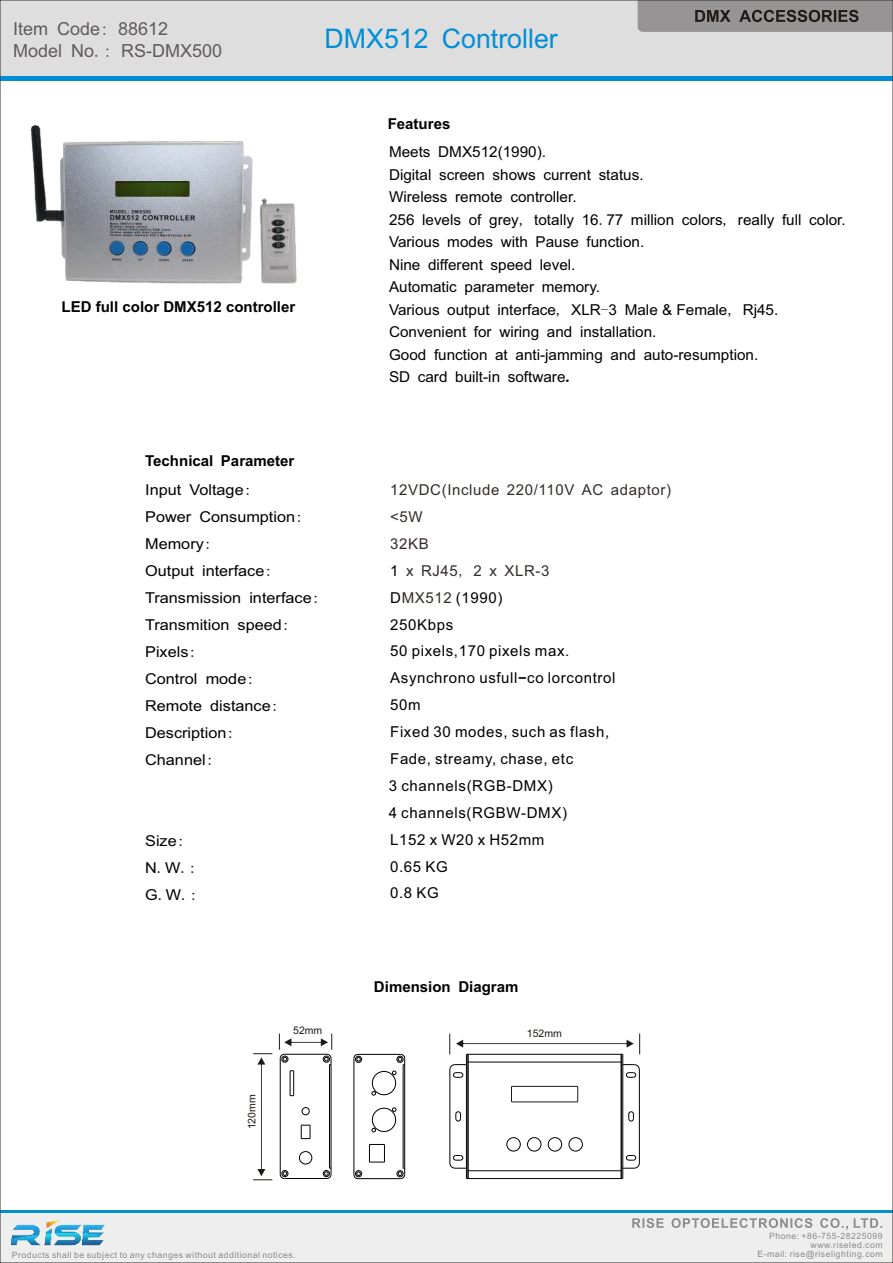
<style>
.page{position:relative;width:893px;height:1263px;background:#fff}
.page>*{position:absolute;margin:0;border:0;box-sizing:border-box;transform-origin:0 0}
.t1{font:27px "Arial";color:#008fd7}
.t2{font:18px/22.5px "Arial";color:#615c5c}
.t3{font:15px/22.5px "Arial";color:#000}
.t4{font:15px/26.8px "Arial";letter-spacing:.04em;color:#000}
.t5{font:15px/27px "Arial";color:#000;scale:1.08 1}
.t6{font:700 15px/29.1px "Arial";color:#000}
.t7{font:15px/27px "Sim Sun";color:#000;scale:1.08 1}
.t8{font:10.5px "Arial";color:#1f1a17}
.t9{font:8.7px/8.9px "Arial";letter-spacing:.055em;color:#8b8b8c;text-align:right}
.s1{font-family:"Sim Sun"}
.s2{font-weight:400}
.s3{font-family:"Sim Sun";font-weight:400}
.s4{font-family:"Arial"}
.s5{font-family:"FZBANGSHUXINGJW GB1 0"}
.s6{color:#332c2b}
.s7{font-family:"Sim Sun";color:#332c2b}
</style>
<div class="page">
<hr style="left:354px;top:1058px;width:1px;height:116px;background:#000">
<hr style="left:404px;top:1058px;width:1px;height:116px;background:#000">
<hr style="left:403px;top:1065px;width:1px;height:103px;background:#000">
<hr style="left:358px;top:1054px;width:43px;height:1px;background:#000">
<hr style="left:358px;top:1178px;width:43px;height:1px;background:#000">
<svg style="left:354px;top:1172px;width:7px;height:7px"></svg>
<svg style="left:398px;top:1168px;width:7px;height:11px"></svg>
<svg style="left:354px;top:1054px;width:7px;height:7px"></svg>
<svg style="left:369px;top:1144px;width:16px;height:19px"></svg>
<div style="left:372px;top:1071px;width:24px;height:24px;border:1px solid #000;border-radius:50%"></div>
<svg style="left:392px;top:1071px;width:4px;height:4px"></svg>
<svg style="left:372px;top:1091px;width:4px;height:4px"></svg>
<div style="left:372px;top:1108px;width:24px;height:24px;border:1px solid #000;border-radius:50%"></div>
<svg style="left:372px;top:1128px;width:4px;height:4px"></svg>
<div style="left:355px;top:1170px;width:7px;height:7px;border:1px solid #000;border-radius:50%"></div>
<div style="left:397px;top:1170px;width:6px;height:7px;border:1px solid #000;border-radius:50%"></div>
<svg style="left:397px;top:1054px;width:8px;height:11px"></svg>
<div style="left:355px;top:1056px;width:7px;height:6px;border:1px solid #000;border-radius:50%"></div>
<hr style="left:280px;top:1058px;width:1px;height:116px;background:#000">
<hr style="left:331px;top:1058px;width:1px;height:116px;background:#000">
<hr style="left:329px;top:1064px;width:1px;height:104px;background:#000">
<hr style="left:284px;top:1178px;width:43px;height:1px;background:#000">
<svg style="left:280px;top:1171px;width:6px;height:8px"></svg>
<svg style="left:324px;top:1168px;width:7px;height:11px"></svg>
<div style="left:302px;top:1107px;width:7px;height:8px;border:1px solid #000;border-radius:50%"></div>
<svg style="left:301px;top:1125px;width:10px;height:14px"></svg>
<div style="left:299px;top:1151px;width:13px;height:13px;border:1px solid #000;border-radius:50%"></div>
<div style="left:282px;top:1170px;width:6px;height:7px;border:1px solid #000;border-radius:50%"></div>
<div style="left:323px;top:1170px;width:7px;height:7px;border:1px solid #000;border-radius:50%"></div>
<hr style="left:468px;top:1178px;width:153px;height:1px;background:#000">
<div style="left:507px;top:1137px;width:13px;height:14px;border:1px solid #000;border-radius:50%"></div>
<div style="left:527px;top:1137px;width:14px;height:14px;border:1px solid #000;border-radius:50%"></div>
<div style="left:548px;top:1137px;width:14px;height:14px;border:1px solid #000;border-radius:50%"></div>
<div style="left:569px;top:1137px;width:14px;height:14px;border:1px solid #000;border-radius:50%"></div>
<hr style="left:468px;top:1170px;width:153px;height:1px;background:#000">
<hr style="left:468px;top:1062px;width:153px;height:1px;background:#000">
<hr style="left:622px;top:1054px;width:1px;height:124px;background:#000">
<hr style="left:621px;top:1054px;width:1px;height:124px;background:#000">
<hr style="left:639px;top:1070px;width:1px;height:93px;background:#000">
<svg style="left:623px;top:1155px;width:17px;height:14px"></svg>
<svg style="left:623px;top:1064px;width:17px;height:14px"></svg>
<svg style="left:628px;top:1111px;width:6px;height:10px"></svg>
<hr style="left:466px;top:1054px;width:1px;height:124px;background:#000">
<hr style="left:468px;top:1054px;width:1px;height:124px;background:#000">
<hr style="left:450px;top:1070px;width:1px;height:93px;background:#000">
<svg style="left:450px;top:1064px;width:16px;height:14px"></svg>
<svg style="left:450px;top:1155px;width:16px;height:14px"></svg>
<svg style="left:455px;top:1111px;width:6px;height:10px"></svg>
<div style="left:511px;top:1086px;width:67px;height:16px;border:1px solid #1f1a17"></div>
<svg style="left:253px;top:1053px;width:19px;height:127px"></svg>
<svg style="left:449px;top:1034px;width:1px;height:20px"></svg>
<svg style="left:456px;top:1033px;width:184px;height:22px"></svg>
<svg style="left:279px;top:1033px;width:53px;height:63px"></svg>
<div style="left:0;top:1212px;width:893px;height:51px;background:#eeeeef"></div>
<hr style="left:0;top:1210px;width:893px;height:2px;background:#008fd7">
<img style="left:12px;top:1221px;width:93px;height:24px">
<div style="left:0;top:0;width:893px;height:77px;background:#dedede"></div>
<svg style="left:638px;top:2px;width:253px;height:30px"></svg>
<hr style="left:0;top:77px;width:893px;height:4px;background:#008fd7">
<svg style="left:632px;top:1218px;width:250px;height:12px"></svg>
<img style="left:30px;top:125px;width:267px;height:159px">
<p class="t2" style="left:13px;top:19px;width:211px">Item Code<span class="s1">:</span> 88612<br>Model No<span class="s1">.:</span> RS-DMX500</p>
<h1 class="t1" style="left:325px;top:28px;width:235px">DMX512 Controller</h1>
<p class="t6" style="left:62px;top:294px;width:235px">LED full color DMX512 controller</p>
<p class="t6" style="left:145px;top:448px;width:151px">Technical Parameter<br><span class="s2">Input Voltage</span><span class="s3">:</span></p>
<p class="t5" style="left:145px;top:505px;width:163px">Power Consumption<span class="s1">:<br></span>Memory<span class="s1">:<br></span>Output interface<span class="s1">:<br></span>Transmission interface<span class="s1">:<br></span>Transmition speed<span class="s1">:<br></span>Pixels<span class="s1">:<br></span>Control mode<span class="s1">:<br></span>Remote distance<span class="s1">:<br></span>Description<span class="s1">:<br></span>Channel<span class="s1">:</span></p>
<p class="t5" style="left:145px;top:829px;width:38px">Size<span class="s1">:</span></p>
<p class="t7" style="left:145px;top:854px;width:50px"><span class="s4">N</span>.<span class="s4">W</span>.:<br><span class="s4">G</span>.<span class="s4">W</span>.:</p>
<p class="t6" style="left:388px;top:110px;width:64px">Features</p>
<p class="t3" style="left:389px;top:142px;width:458px">Meets DMX512(1990).<br>Digital screen shows current status.<br>Wireless remote controller.<br>256 levels of grey<span class="s1">,</span> totally 16<span class="s1">.</span>77 million colors<span class="s1">,</span> really full color.<br>Various modes with Pause function.<br>Nine different speed level.<br>Automatic parameter memory.<br>Various output interface<span class="s1">,</span> XLR<span class="s1">-</span>3 Male &amp; Female<span class="s1">,</span> Rj45.<br>Convenient for wiring and installation.<br>Good function at anti-jamming and auto-resumption.<br>SD card built-in software<span class="s5">.</span></p>
<p class="t4" style="left:389px;top:478px;width:284px"><span class="s6">12VDC(Include 220/110V AC adaptor) &lt;5W<br>32KB<br></span>1 <span class="s6">x RJ45</span><span class="s7">,</span> <span class="s6">2 x XLR-3<br></span>D<span class="s6">MX512</span> (1990)<br>250Kbps<br>50 pixels,170 pixels max.<br>Asynchrono usfull<span class="s5">-</span>co lorcontrol<br>50m<br>Fixed 30 modes, such as flash,<br>Fade, streamy, chase, etc<br>3 channels(RGB-DMX)<br>4 channels(RGBW-DMX)<br>L152 x W20 x H52mm<br>0.65 KG<br>0.8 KG</p>
<p class="t6" style="left:374px;top:973px;width:146px">Dimension Diagram</p>
<p class="t8" style="left:248px;top:1129px;width:36px;rotate:-90deg">120mm</p>
<p class="t8" style="left:293px;top:1026px;width:31px">52mm</p>
<p class="t8" style="left:527px;top:1030px;width:36px">152mm</p>
<p class="t9" style="left:12px;top:1251px;width:285px">Products shall be subject to any changes without additional notices.</p>
<p class="t9" style="left:757px;top:1232px;width:127px">Phone: +86-755-28225099 www.riseled.com<br>E-mail: rise@riselighting.com</p>
</div>
